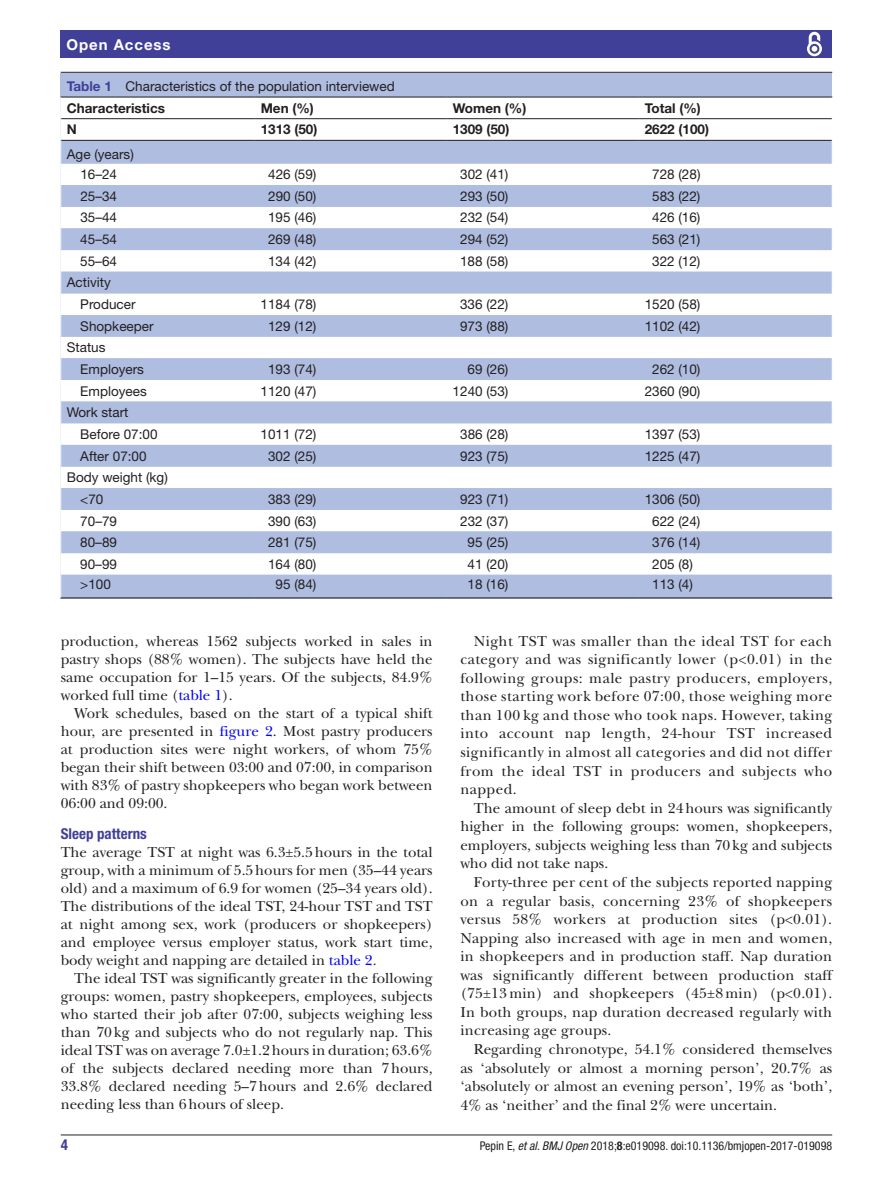
<style>
.page{position:relative;width:893px;height:1191px;background:#fff}
.page>*{position:absolute;margin:0;border:0;box-sizing:border-box;transform-origin:0 0}
.t1{font:15px/18.6px "New Baskerville";color:#231f20;text-align:justify}
.t2{font:700 condensed 15px "Helvetica Neue LT Std";color:#414099}
.t3{font:700 15px "Helvetica Neue LT Std";letter-spacing:.065em;color:#fff}
.t4{font:13.5px/21.6px "Helvetica Neue LT Std";color:#231f20}
.t5{font:700 13.5px "Helvetica Neue LT Std";color:#231f20}
.t6{font:condensed 12px "Helvetica Neue LT Std";color:#231f20}
.s1{font-weight:700;color:#414099}
.s2{font-weight:700}
.s3{color:#00f}
.s4{font-style:italic}
</style>
<div class="page">
<hr style="left:61px;top:1134px;width:771px;height:1px;background:#231f20">
<div style="left:61px;top:31px;width:771px;height:27px;background:#414099"></div>
<svg style="left:807px;top:31px;width:15px;height:26px"></svg>
<div style="left:61px;top:73px;width:771px;height:525px;background:#afbde1"></div>
<hr style="left:61px;top:72px;width:771px;height:1px;background:#231f20">
<div style="left:61px;top:98px;width:771px;height:42px;background:#fff"></div>
<svg style="left:61px;top:141px;width:771px;height:456px"></svg>
<hr style="left:61px;top:97px;width:194px;height:1px;background:#231f20">
<hr style="left:255px;top:97px;width:192px;height:1px;background:#231f20">
<hr style="left:447px;top:97px;width:192px;height:1px;background:#231f20">
<hr style="left:639px;top:97px;width:193px;height:1px;background:#231f20">
<hr style="left:61px;top:118px;width:194px;height:1px;background:#231f20">
<hr style="left:61px;top:140px;width:194px;height:1px;background:#231f20">
<hr style="left:255px;top:118px;width:192px;height:1px;background:#231f20">
<hr style="left:255px;top:140px;width:192px;height:1px;background:#231f20">
<hr style="left:447px;top:118px;width:192px;height:1px;background:#231f20">
<hr style="left:447px;top:140px;width:192px;height:1px;background:#231f20">
<hr style="left:639px;top:118px;width:193px;height:1px;background:#231f20">
<hr style="left:639px;top:140px;width:193px;height:1px;background:#231f20">
<hr style="left:61px;top:597px;width:194px;height:1px;background:#231f20">
<hr style="left:255px;top:597px;width:192px;height:1px;background:#231f20">
<hr style="left:447px;top:597px;width:192px;height:1px;background:#231f20">
<hr style="left:639px;top:597px;width:193px;height:1px;background:#231f20">
<svg style="left:60px;top:97px;width:1px;height:500px"></svg>
<p class="t3" style="left:66px;top:35px;width:106px">Open Access</p>
<p class="t4" style="left:67px;top:75px;width:329px;line-height:22px"><span class="s1">Table 1</span> Characteristics of the population interviewed<br><span class="s2">Characteristics</span></p>
<p class="t5" style="left:261px;top:99px;width:55px">Men (%)</p>
<p class="t5" style="left:453px;top:99px;width:75px">Women (%)</p>
<p class="t5" style="left:645px;top:99px;width:58px">Total (%)</p>
<p class="t5" style="left:67px;top:121px;width:12px">N</p>
<p class="t5" style="left:261px;top:121px;width:58px">1313 (50)</p>
<p class="t5" style="left:453px;top:121px;width:58px">1309 (50)</p>
<p class="t5" style="left:645px;top:121px;width:66px">2622 (100)</p>
<p class="t4" style="left:67px;top:144px;width:68px;line-height:20.1px;text-align:center">Age (years)<br>16–24</p>
<p class="t4" style="left:268px;top:163px;width:50px">426 (59)</p>
<p class="t4" style="left:460px;top:163px;width:50px">302 (41)</p>
<p class="t4" style="left:652px;top:163px;width:50px">728 (28)</p>
<p class="t4" style="left:80px;top:185px;width:38px">25–34</p>
<p class="t4" style="left:268px;top:185px;width:50px">290 (50)</p>
<p class="t4" style="left:460px;top:185px;width:50px">293 (50)</p>
<p class="t4" style="left:652px;top:185px;width:50px">583 (22)</p>
<p class="t4" style="left:80px;top:207px;width:38px">35–44</p>
<p class="t4" style="left:268px;top:207px;width:50px">195 (46)</p>
<p class="t4" style="left:460px;top:207px;width:50px">232 (54)</p>
<p class="t4" style="left:652px;top:207px;width:50px">426 (16)</p>
<p class="t4" style="left:80px;top:228px;width:38px">45–54</p>
<p class="t4" style="left:268px;top:228px;width:50px">269 (48)</p>
<p class="t4" style="left:460px;top:228px;width:50px">294 (52)</p>
<p class="t4" style="left:652px;top:228px;width:50px">563 (21)</p>
<p class="t4" style="left:80px;top:250px;width:38px">55–64</p>
<p class="t4" style="left:268px;top:250px;width:50px">134 (42)</p>
<p class="t4" style="left:460px;top:250px;width:50px">188 (58)</p>
<p class="t4" style="left:652px;top:250px;width:50px">322 (12)</p>
<p class="t4" style="left:80px;top:271px;width:57px;text-indent:-14px">Activity<br>Producer</p>
<p class="t4" style="left:261px;top:293px;width:57px">1184 (78)</p>
<p class="t4" style="left:460px;top:293px;width:50px">336 (22)</p>
<p class="t4" style="left:645px;top:293px;width:57px">1520 (58)</p>
<p class="t4" style="left:80px;top:315px;width:75px">Shopkeeper</p>
<p class="t4" style="left:268px;top:315px;width:50px">129 (12)</p>
<p class="t4" style="left:460px;top:315px;width:50px">973 (88)</p>
<p class="t4" style="left:645px;top:315px;width:57px">1102 (42)</p>
<p class="t4" style="left:80px;top:336px;width:65px;text-indent:-14px">Status<br>Employers</p>
<p class="t4" style="left:268px;top:358px;width:50px">193 (74)</p>
<p class="t4" style="left:468px;top:358px;width:42px">69 (26)</p>
<p class="t4" style="left:652px;top:358px;width:50px">262 (10)</p>
<p class="t4" style="left:80px;top:380px;width:68px">Employees</p>
<p class="t4" style="left:261px;top:380px;width:57px">1120 (47)</p>
<p class="t4" style="left:453px;top:380px;width:57px">1240 (53)</p>
<p class="t4" style="left:645px;top:380px;width:57px">2360 (90)</p>
<p class="t4" style="left:80px;top:401px;width:79px;text-indent:-14px">Work start<br>Before 07:00</p>
<p class="t4" style="left:261px;top:423px;width:57px">1011 (72)</p>
<p class="t4" style="left:460px;top:423px;width:50px">386 (28)</p>
<p class="t4" style="left:645px;top:423px;width:57px">1397 (53)</p>
<p class="t4" style="left:80px;top:445px;width:68px">After 07:00</p>
<p class="t4" style="left:268px;top:445px;width:50px">302 (25)</p>
<p class="t4" style="left:460px;top:445px;width:50px">923 (75)</p>
<p class="t4" style="left:645px;top:445px;width:57px">1225 (47)</p>
<p class="t4" style="left:80px;top:466px;width:89px;text-indent:-14px">Body weight (kg) &lt;70</p>
<p class="t4" style="left:268px;top:488px;width:50px">383 (29)</p>
<p class="t4" style="left:460px;top:488px;width:50px">923 (71)</p>
<p class="t4" style="left:645px;top:488px;width:57px">1306 (50)</p>
<p class="t4" style="left:80px;top:510px;width:38px">70–79</p>
<p class="t4" style="left:268px;top:510px;width:50px">390 (63)</p>
<p class="t4" style="left:460px;top:510px;width:50px">232 (37)</p>
<p class="t4" style="left:652px;top:510px;width:50px">622 (24)</p>
<p class="t4" style="left:80px;top:531px;width:38px">80–89</p>
<p class="t4" style="left:268px;top:531px;width:50px">281 (75)</p>
<p class="t4" style="left:468px;top:531px;width:42px">95 (25)</p>
<p class="t4" style="left:652px;top:531px;width:50px">376 (14)</p>
<p class="t4" style="left:80px;top:553px;width:38px">90–99</p>
<p class="t4" style="left:268px;top:553px;width:50px">164 (80)</p>
<p class="t4" style="left:468px;top:553px;width:42px">41 (20)</p>
<p class="t4" style="left:652px;top:553px;width:42px">205 (8)</p>
<p class="t4" style="left:80px;top:573px;width:32px">&gt;100</p>
<p class="t4" style="left:276px;top:573px;width:42px">95 (84)</p>
<p class="t4" style="left:468px;top:573px;width:42px">18 (16)</p>
<p class="t4" style="left:652px;top:573px;width:42px">113 (4)</p>
<p class="t1" style="left:61px;top:632px;width:373px;line-height:18px">production, whereas 1562 subjects worked in sales in pastry shops (88% women). The subjects have held the same occupation for 1–15 years. Of the subjects, 84.9% worked full time (<span class="s3">table 1</span>).</p>
<p class="t1" style="left:61px;top:704px;width:373px;line-height:18px;text-indent:14px">Work schedules, based on the start of a typical shift hour, are presented in <span class="s3">figure 2</span>. Most pastry producers at production sites were night workers, of whom 75% began their shift between 03:00 and 07:00, in comparison with 83% of pastry shopkeepers who began work between 06:00 and 09:00.</p>
<p class="t2" style="left:61px;top:825px;width:88px">Sleep patterns</p>
<p class="t1" style="left:61px;top:843px;width:373px;line-height:18px">The average TST at night was 6.3±5.5hours in the total group, with a minimum of 5.5hours for men (35–44 years old) and a maximum of 6.9 for women (25–34 years old).<br>The distributions of the ideal TST, 24-hour TST and TST at night among sex, work (producers or shopkeepers) and employee versus employer status, work start time, body weight and napping are detailed in <span class="s3">table 2</span>.</p>
<p class="t1" style="left:61px;top:969px;width:373px;line-height:18px;text-indent:14px">The ideal TST was significantly greater in the following groups: women, pastry shopkeepers, employees, subjects who started their job after 07:00, subjects weighing less than 70kg and subjects who do not regularly nap. This ideal TST was on average 7.0±1.2hours in duration; 63.6% of the subjects declared needing more than 7hours, 33.8% declared needing 5–7hours and 2.6% declared needing less than 6hours of sleep.</p>
<p class="t1" style="left:460px;top:631px;width:373px;text-indent:14px">Night TST was smaller than the ideal TST for each category and was significantly lower (p&lt;0.01) in the following groups: male pastry producers, employers, those starting work before 07:00, those weighing more than 100 kg and those who took naps. However, taking into account nap length, 24-hour TST increased significantly in almost all categories and did not differ from the ideal TST in producers and subjects who napped.</p>
<p class="t1" style="left:460px;top:798px;width:373px;text-indent:14px">The amount of sleep debt in 24hours was significantly higher in the following groups: women, shopkeepers, employers, subjects weighing less than 70kg and subjects who did not take naps.</p>
<p class="t1" style="left:460px;top:873px;width:373px;text-indent:14px">Forty-three per cent of the subjects reported napping on a regular basis, concerning 23% of shopkeepers versus 58% workers at production sites (p&lt;0.01).<br>Napping also increased with age in men and women, in shopkeepers and in production staff. Nap duration was significantly different between production staff (75±13 min) and shopkeepers (45±8 min) (p&lt;0.01).<br>In both groups, nap duration decreased regularly with increasing age groups.</p>
<p class="t1" style="left:460px;top:1040px;width:373px;text-indent:14px">Regarding chronotype, 54.1% considered themselves as ‘absolutely or almost a morning person’, 20.7% as ‘absolutely or almost an evening person’, 19% as ‘both’, 4% as ‘neither’ and the final 2% were uncertain.</p>
<p class="t2" style="left:61px;top:1135px;width:9px">4</p>
<p class="t6" style="left:480px;top:1138px;width:354px">Pepin E, <span class="s4">et al</span>. <span class="s4">BMJ Open</span> 2018;<span class="s2">8</span>:e019098. doi:10.1136/bmjopen-2017-019098</p>
</div>
